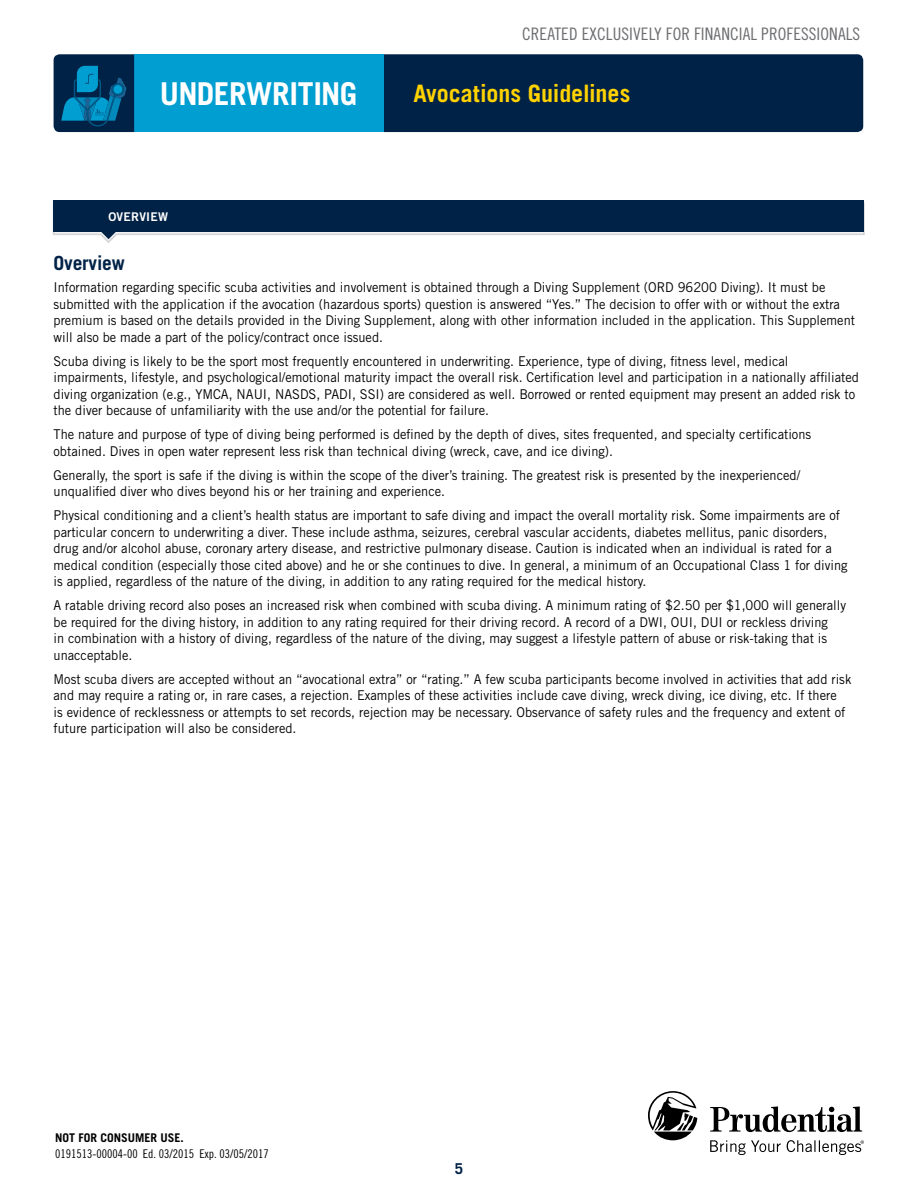
<style>
.page{position:relative;width:918px;height:1188px;background:#fff}
.page>*{position:absolute;margin:0;border:0;box-sizing:border-box;transform-origin:0 0}
.t1{font:700 31.5px "Trade Gothic LT Std";letter-spacing:-.015em;color:#fff}
.t2{font:700 24px "Trade Gothic LT Std";color:#ffd200}
.head__blue{font:700 19.5px "Trade Gothic LT Std";letter-spacing:-.01em;color:#002247}
.t3{font:17.25px "Trade Gothic LT Std Cn 18";letter-spacing:.005em;color:#6d6e71}
.t4{font:700 15px "Trade Gothic LT Std";color:#002247}
.body{font:13.5px/16.5px "Trade Gothic LT Std";color:#000;scale:.95 1}
.t5{font:12px "Trade Gothic LT Std Cn 18";color:#000}
.t6{font:700 12px "Trade Gothic LT Std";color:#000}
.table_head__white{font:12px "Trade Gothic LT Std Bd 2";letter-spacing:.025em;color:#fff}
</style>
<div class="page">
<div style="left:383px;top:54px;width:480px;height:78px;background:#002247"></div>
<div style="left:134px;top:54px;width:249px;height:78px;background:#009ed1"></div>
<svg style="left:54px;top:54px;width:80px;height:78px;background:#02456e"></svg>
<div style="left:54px;top:200px;width:810px;height:31px;background:#002247"></div>
<svg style="left:53px;top:202px;width:812px;height:41px"></svg>
<svg style="left:648px;top:1091px;width:216px;height:64px"></svg>
<p class="t3" style="left:522px;top:23px;width:340px">CREATED EXCLUSIVELY FOR FINANCIAL PROFESSIONALS</p>
<h1 class="t1" style="left:160px;top:74px;width:199px">UNDERWRITING</h1>
<h2 class="t2" style="left:413px;top:79px;width:219px">Avocations Guidelines</h2>
<p class="table_head__white" style="left:108px;top:210px;width:61px">OVERVIEW</p>
<p class="head__blue" style="left:54px;top:251px;width:73px">Overview</p>
<p class="body" style="left:54px;top:279px;width:845px">Information regarding specific scuba activities and involvement is obtained through a Diving Supplement (ORD 96200 Diving). It must be submitted with the application if the avocation (hazardous sports) question is answered “Yes.” The decision to offer with or without the extra premium is based on the details provided in the Diving Supplement, along with other information included in the application. This Supplement will also be made a part of the policy/contract once issued.</p>
<p class="body" style="left:54px;top:352px;width:849px">Scuba diving is likely to be the sport most frequently encountered in underwriting. Experience, type of diving, fitness level, medical impairments, lifestyle, and psychological/emotional maturity impact the overall risk. Certification level and participation in a nationally affiliated diving organization (e.g., YMCA, NAUI, NASDS, PADI, SSI) are considered as well. Borrowed or rented equipment may present an added risk to the diver because of unfamiliarity with the use and/or the potential for failure.</p>
<p class="body" style="left:54px;top:426px;width:799px">The nature and purpose of type of diving being performed is defined by the depth of dives, sites frequented, and specialty certifications obtained. Dives in open water represent less risk than technical diving (wreck, cave, and ice diving).</p>
<p class="body" style="left:54px;top:467px;width:787px">Generally, the sport is safe if the diving is within the scope of the diver’s training. The greatest risk is presented by the inexperienced/ unqualified diver who dives beyond his or her training and experience.</p>
<p class="body" style="left:54px;top:507px;width:837px">Physical conditioning and a client’s health status are important to safe diving and impact the overall mortality risk. Some impairments are of particular concern to underwriting a diver. These include asthma, seizures, cerebral vascular accidents, diabetes mellitus, panic disorders, drug and/or alcohol abuse, coronary artery disease, and restrictive pulmonary disease. Caution is indicated when an individual is rated for a medical condition (especially those cited above) and he or she continues to dive. In general, a minimum of an Occupational Class 1 for diving is applied, regardless of the nature of the diving, in addition to any rating required for the medical history.</p>
<p class="body" style="left:54px;top:597px;width:836px">A ratable driving record also poses an increased risk when combined with scuba diving. A minimum rating of $2.50 per $1,000 will generally be required for the diving history, in addition to any rating required for their driving record. A record of a DWI, OUI, DUI or reckless driving<br>in combination with a history of diving, regardless of the nature of the diving, may suggest a lifestyle pattern of abuse or risk-taking that is unacceptable.</p>
<p class="body" style="left:54px;top:671px;width:841px">Most scuba divers are accepted without an “avocational extra” or “rating.” A few scuba participants become involved in activities that add risk and may require a rating or, in rare cases, a rejection. Examples of these activities include cave diving, wreck diving, ice diving, etc. If there<br>is evidence of recklessness or attempts to set records, rejection may be necessary. Observance of safety rules and the frequency and extent of future participation will also be considered.</p>
<p class="t6" style="left:55px;top:1130px;width:130px">NOT FOR CONSUMER USE.</p>
<p class="t5" style="left:55px;top:1146px;width:215px">0191513-00004-00 Ed. 03/2015 Exp. 03/05/2017</p>
<p class="t4" style="left:455px;top:1160px;width:10px">5</p>
</div>
